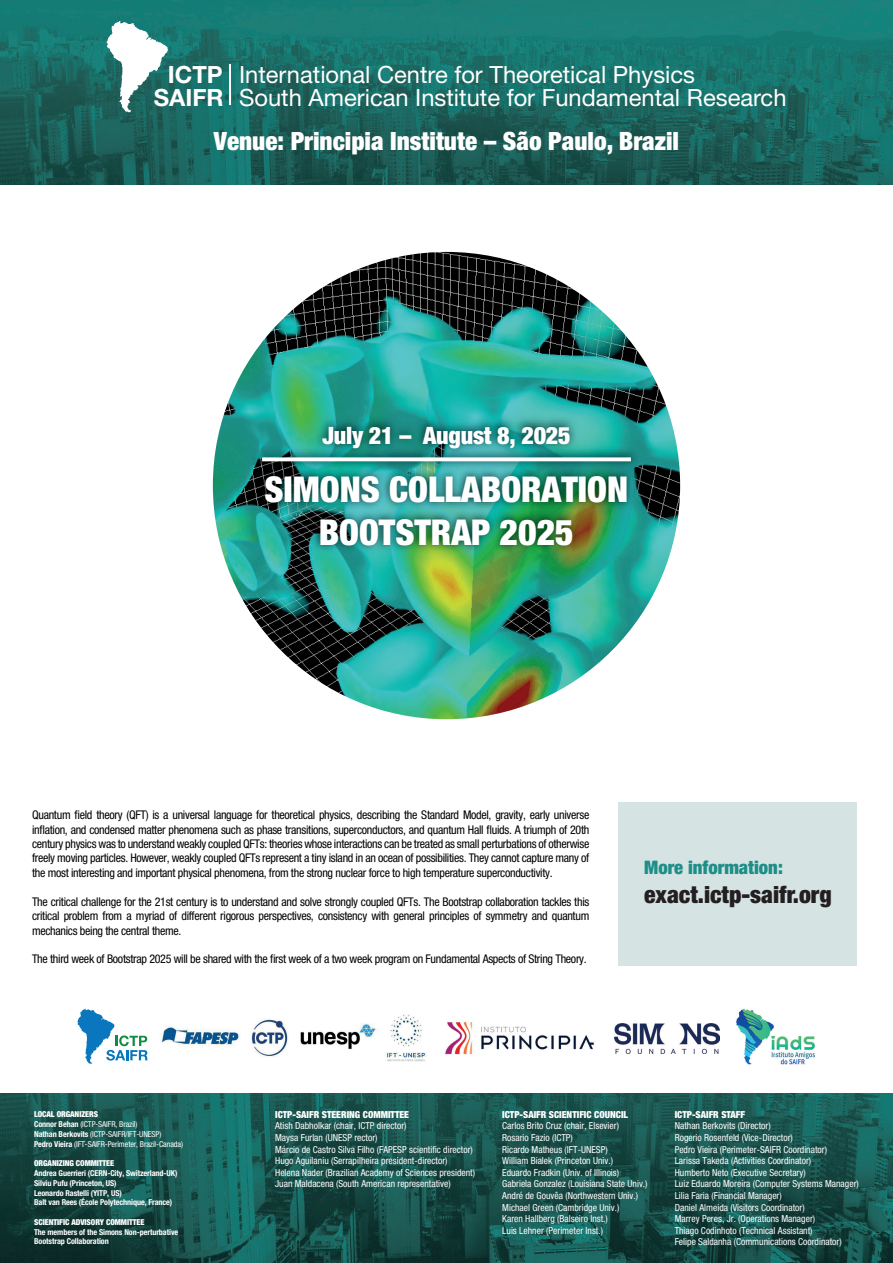
<style>
.page{position:relative;width:893px;height:1263px;background:#fff}
.page>*{position:absolute;margin:0;border:0;box-sizing:border-box;transform-origin:0 0}
.t1{font:900 condensed 35.7px/42.8px "Helvetica Neue LT Std";color:#fff;text-align:center}
.t2{font:900 condensed 25.2px "Helvetica Neue LT Std";color:#fff}
.t3{font:900 condensed 24px "Helvetica Neue LT Std";letter-spacing:-.01em;color:#fff}
.t4{font:23.7px/23.7px "Helvetica Neue LT Std";color:#fff}
.t5{font:900 condensed 23.7px "Helvetica Neue LT Std";color:#231f20}
.t6{font:700 23.7px/23.7px "Helvetica Neue LT Std";color:#fff;text-align:center}
.t7{font:900 condensed 18.6px "Helvetica Neue LT Std";color:#1e8e89}
.t8{font:condensed 12px/14.4px "Helvetica Neue LT Std";letter-spacing:-.025em;color:#000;text-align:justify}
.t9{font:condensed 9.6px/11.6px "Helvetica Neue LT Std";color:#fff}
.t10{font:900 condensed 9.6px "Helvetica Neue LT Std";color:#fff}
.t11{font:700 condensed 8.1px/9.8px "Helvetica Neue LT Std";letter-spacing:-.01em;color:#fff}
.t12{font:condensed 8.1px/9.8px "Helvetica Neue LT Std";letter-spacing:-.01em;color:#fff}
.t13{font:900 condensed 8.1px "Helvetica Neue LT Std";letter-spacing:-.01em;color:#fff}
.s1{font-weight:900}
.s2{font-weight:700}
</style>
<div class="page">
<img style="left:213px;top:252px;width:467px;height:467px">
<img style="left:0;top:1093px;width:893px;height:170px">
<img style="left:0;top:0;width:893px;height:184px">
<div style="left:619px;top:802px;width:238px;height:163px;background:#d5e3e2"></div>
<svg style="left:106px;top:21px;width:62px;height:91px"></svg>
<hr style="left:229px;top:64px;width:2px;height:41px;background:#fff">
<img style="left:241px;top:410px;width:411px;height:156px">
<svg style="left:262px;top:457px;width:369px;height:4px"></svg>
<img style="left:160px;top:1014px;width:266px;height:48px">
<svg style="left:77px;top:1009px;width:71px;height:55px"></svg>
<img style="left:614px;top:1023px;width:105px;height:30px">
<img style="left:445px;top:1022px;width:149px;height:33px">
<img style="left:736px;top:1009px;width:79px;height:56px">
<h3 class="t6" style="left:154px;top:62px;width:71px">ICTP<br>SAIFR</h3>
<h3 class="t4" style="left:239px;top:62px;width:549px">International Centre for Theoretical Physics<br>South American Institute for Fundamental Research</h3>
<h2 class="t2" style="left:214px;top:125px;width:467px">Venue: Principia Institute – São Paulo, Brazil</h2>
<h3 class="t3" style="left:323px;top:420px;width:250px">July 21 – August 8, 2025</h3>
<h1 class="t1" style="left:264px;top:468px;width:365px">SIMONS COLLABORATION<br>BOOTSTRAP 2025</h1>
<p class="t8" style="left:32px;top:808px;width:559px">Quantum field theory (QFT) is a universal language for theoretical physics, describing the Standard Model, gravity, early universe inflation, and condensed matter phenomena such as phase transitions, superconductors, and quantum Hall fluids. A triumph of 20th century physics was to understand weakly coupled QFTs: theories whose interactions can be treated as small perturbations of otherwise freely moving particles. However, weakly coupled QFTs represent a tiny island in an ocean of possibilities. They cannot capture many of the most interesting and important physical phenomena, from the strong nuclear force to high temperature superconductivity.</p>
<p class="t8" style="left:32px;top:894px;width:559px">The critical challenge for the 21st century is to understand and solve strongly coupled QFTs. The Bootstrap collaboration tackles this critical problem from a myriad of different rigorous perspectives, consistency with general principles of symmetry and quantum mechanics being the central theme.</p>
<p class="t8" style="left:32px;top:952px;width:556px">The third week of Bootstrap 2025 will be shared with the first week of a two week program on Fundamental Aspects of String Theory.</p>
<h3 class="t7" style="left:644px;top:856px;width:140px">More information:</h3>
<h3 class="t5" style="left:644px;top:880px;width:189px">exact.ictp-saifr.org</h3>
<p class="t12" style="left:34px;top:1109px;width:150px"><span class="s1">LOCAL ORGANIZERS<br></span><span class="s2">Connor Behan</span> (ICTP-SAIFR, Brazil)<br><span class="s2">Nathan Berkovits</span> (ICTP-SAIFR/IFT-UNESP)<br><span class="s2">Pedro Vieira</span> (IFT-SAIFR-Perimeter, Brazil-Canada)</p>
<p class="t13" style="left:34px;top:1158px;width:82px">ORGANIZING COMMITTEE</p>
<p class="t11" style="left:34px;top:1168px;width:145px">Andrea Guerrieri (CERN-City, Switzerland-UK)<br>Silviu Pufu (Princeton, US)<br>Leonardo Rastelli (YITP, US)<br>Balt van Rees (École Polytechnique, France)</p>
<p class="t13" style="left:34px;top:1217px;width:112px">SCIENTIFIC ADVISORY COMMITTEE</p>
<p class="t11" style="left:34px;top:1227px;width:146px">The members of the Simons Non-perturbative<br>Bootstrap Collaboration</p>
<p class="t10" style="left:275px;top:1108px;width:135px">ICTP-SAIFR STEERING COMMITTEE</p>
<p class="t9" style="left:275px;top:1120px;width:201px">Atish Dabholkar (chair, ICTP director)<br>Maysa Furlan (UNESP rector)<br>Márcio de Castro Silva Filho (FAPESP scientific director)<br>Hugo Aguilaniu (Serrapilheira president-director)<br>Helena Nader (Brazilian Academy of Sciences president)<br>Juan Maldacena (South American representative)</p>
<p class="t10" style="left:502px;top:1108px;width:127px">ICTP-SAIFR SCIENTIFIC COUNCIL</p>
<p class="t9" style="left:502px;top:1120px;width:147px">Carlos Brito Cruz (chair, Elsevier)<br>Rosario Fazio (ICTP)<br>Ricardo Matheus (IFT-UNESP)<br>William Bialek (Princeton Univ.)<br>Eduardo Fradkin (Univ. of Illinois)<br>Gabriela Gonzalez (Louisiana State Univ.)<br>André de Gouvêa (Northwestern Univ.)<br>Michael Green (Cambridge Univ.)<br>Karen Hallberg (Balseiro Inst.)<br>Luis Lehner (Perimeter Inst.)</p>
<p class="t10" style="left:675px;top:1108px;width:72px">ICTP-SAIFR STAFF</p>
<p class="t9" style="left:675px;top:1120px;width:186px">Nathan Berkovits (Director)<br>Rogerio Rosenfeld (Vice-Director)<br>Pedro Vieira (Perimeter-SAIFR Coordinator)<br>Larissa Takeda (Activities Coordinator)<br>Humberto Neto (Executive Secretary)<br>Luiz Eduardo Moreira (Computer Systems Manager)<br>Lilia Faria (Financial Manager)<br>Daniel Almeida (Visitors Coordinator)<br>Marrey Peres, Jr. (Operations Manager)<br>Thiago Codinhoto (Technical Assistant)<br>Felipe Saldanha (Communications Coordinator)</p>
</div>
